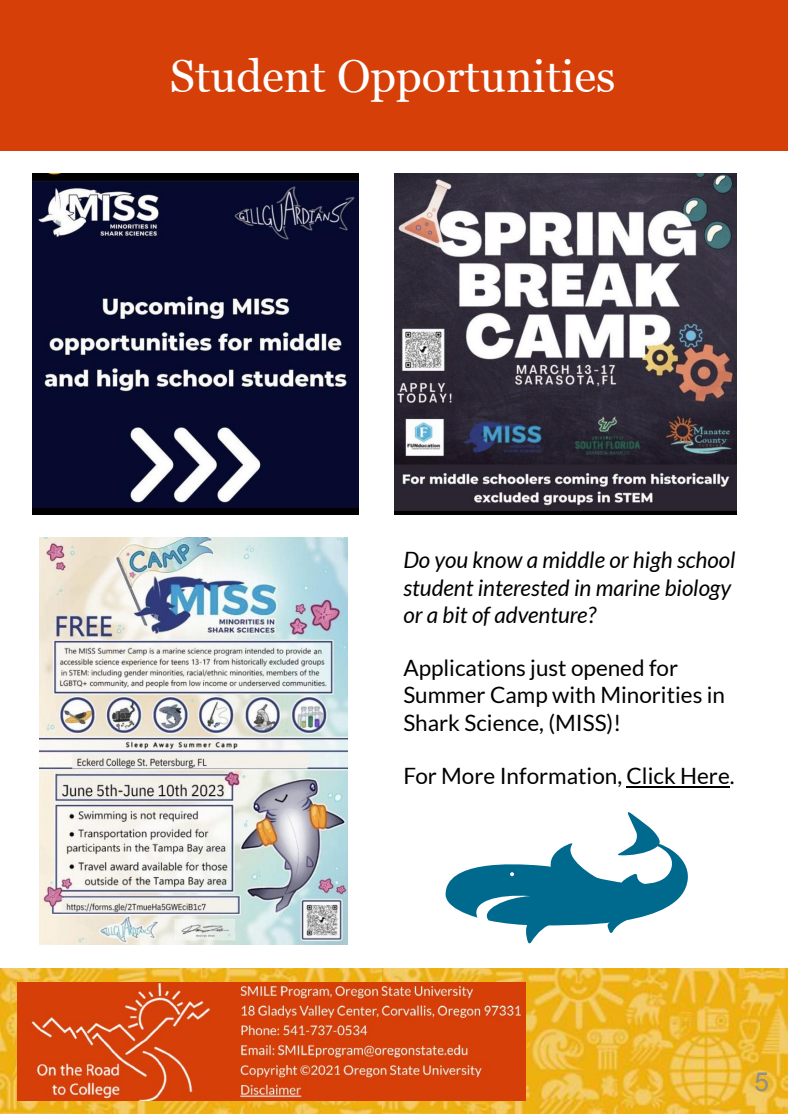
<style>
.page{position:relative;width:788px;height:1114px;background:#fff}
.page>*{position:absolute;margin:0;border:0;box-sizing:border-box;transform-origin:0 0}
.t1{font:45px "Georgia";color:#fff}
.t2{font:26.25px "Arial";color:#8f8f8f}
.t3{font:22.5px/27.2px "Lato";color:#000}
.t4{font:italic 22.5px/27.2px "Lato";color:#000}
</style>
<div class="page">
<div style="left:0;top:0;width:787px;height:150px;background:#d73f09"></div>
<img style="left:0;top:968px;width:382px;height:145px">
<img style="left:382px;top:968px;width:406px;height:145px">
<img style="left:18px;top:983px;width:507px;height:117px">
<img style="left:33px;top:173px;width:325px;height:342px">
<img style="left:394px;top:173px;width:342px;height:342px">
<img style="left:39px;top:537px;width:308px;height:407px">
<hr style="left:626px;top:786px;width:103px;height:2px;background:#000">
<svg style="left:445px;top:812px;width:243px;height:132px"></svg>
<h1 class="t1" style="left:170px;top:49px;width:447px">Student Opportunities</h1>
<p class="t4" style="left:403px;top:546px;width:333px">Do you know a middle or high school student interested in marine biology or a bit of adventure?</p>
<p class="t3" style="left:403px;top:654px;width:323px">Applications just opened for<br>Summer Camp with Minorities in<br>Shark Science, (MISS)!</p>
<p class="t3" style="left:403px;top:761px;width:333px">For More Information, Click Here.</p>
<p class="t2" style="left:754px;top:1067px;width:16px">5</p>
</div>
